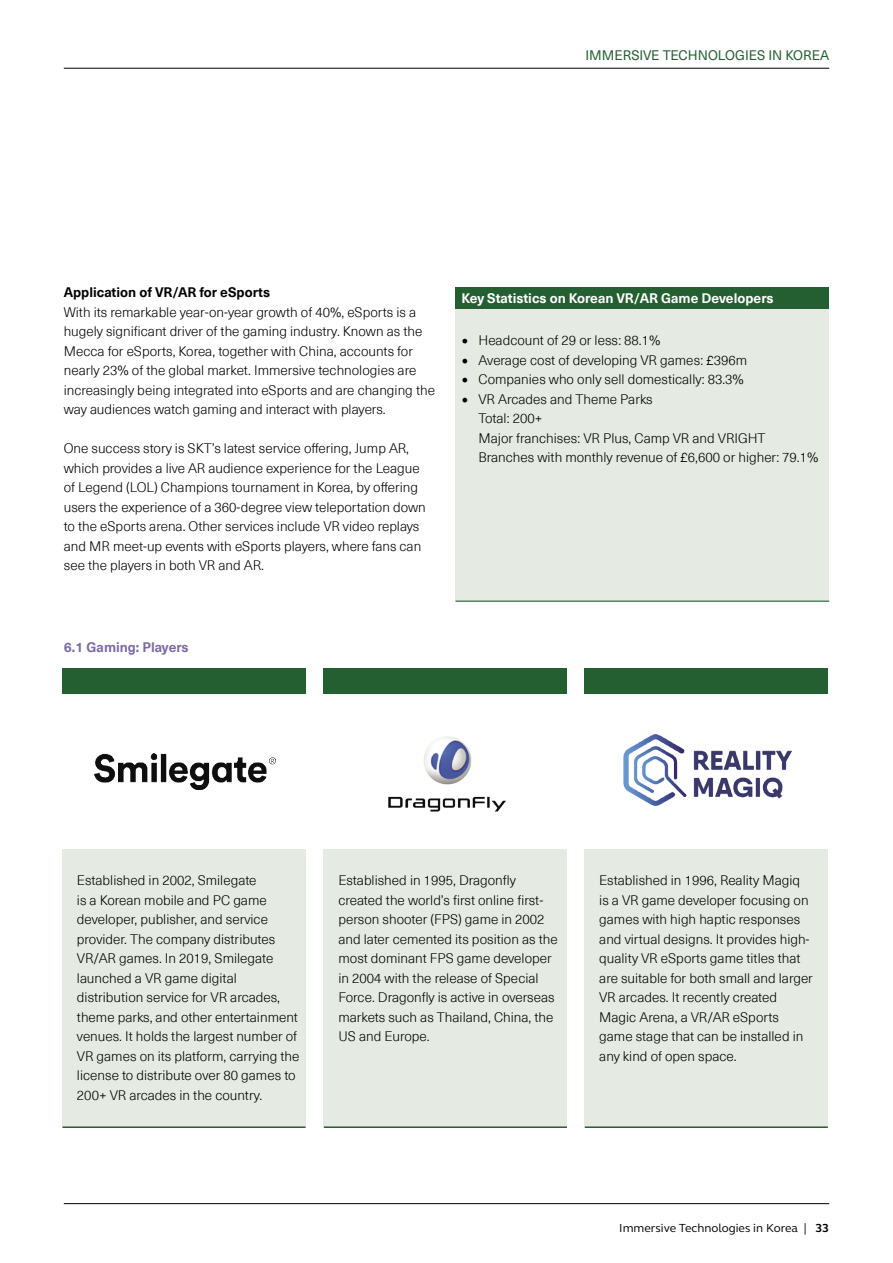
<style>
.page{position:relative;width:893px;height:1263px;background:#fff}
.page>*{position:absolute;margin:0;border:0;box-sizing:border-box;transform-origin:0 0}
.t1{font:300 13.5px/19.5px "Neue Haas Unica Pro";color:#000}
.t2{font:700 13.5px "Neue Haas Unica Pro";color:#fff}
.t3{font:13.5px "Neue Haas Unica Pro";color:#245f31}
.t4{font:700 13.5px "Neue Haas Unica Pro";color:#000}
.t5{font:700 13.5px "Neue Haas Unica Pro";color:#7b6aa6}
.t6{font:12px "FS Elliot";color:#000}
.s1{font-family:"Minion Pro";font-weight:400;font-size:18px}
.s2{font-weight:700}
</style>
<div class="page">
<hr style="left:64px;top:1203px;width:765px;height:1px;background:#000">
<hr style="left:64px;top:68px;width:765px;height:1px;background:#000">
<div style="left:62px;top:669px;width:244px;height:25px;background:#245f31"></div>
<div style="left:62px;top:849px;width:244px;height:278px;background:#e5ebe2"></div>
<hr style="left:62px;top:1126px;width:244px;height:2px;background:#245f31">
<div style="left:324px;top:669px;width:243px;height:25px;background:#245f31"></div>
<div style="left:324px;top:849px;width:243px;height:278px;background:#e5ebe2"></div>
<hr style="left:324px;top:1126px;width:243px;height:2px;background:#245f31">
<div style="left:585px;top:669px;width:243px;height:25px;background:#245f31"></div>
<div style="left:585px;top:849px;width:243px;height:278px;background:#e5ebe2"></div>
<hr style="left:585px;top:1126px;width:243px;height:2px;background:#245f31">
<div style="left:455px;top:287px;width:374px;height:22px;background:#245f31"></div>
<div style="left:455px;top:309px;width:374px;height:292px;background:#e5ebe2"></div>
<hr style="left:455px;top:601px;width:374px;height:1px;background:#245f31">
<img style="left:95px;top:753px;width:180px;height:36px">
<img style="left:388px;top:736px;width:118px;height:76px">
<img style="left:623px;top:734px;width:168px;height:71px">
<p class="t3" style="left:585px;top:47px;width:245px">IMMERSIVE TECHNOLOGIES IN KOREA</p>
<p class="t4" style="left:64px;top:284px;width:208px">Application of VR/AR for eSports</p>
<p class="t1" style="left:64px;top:302px;width:373px">With its remarkable year-on-year growth of 40%, eSports is a hugely significant driver of the gaming industry. Known as the Mecca for eSports, Korea, together with China, accounts for nearly 23% of the global market. Immersive technologies are increasingly being integrated into eSports and are changing the way audiences watch gaming and interact with players.</p>
<p class="t1" style="left:64px;top:439px;width:364px">One success story is SKT’s latest service offering, Jump AR, which provides a live AR audience experience for the League of Legend (LOL) Champions tournament in Korea, by offering users the experience of a 360-degree view teleportation down to the eSports arena. Other services include VR video replays and MR meet-up events with eSports players, where fans can see the players in both VR and AR.</p>
<p class="t5" style="left:64px;top:639px;width:126px">6.1 Gaming: Players</p>
<p class="t2" style="left:461px;top:290px;width:314px">Key Statistics on Korean VR/AR Game Developers</p>
<p class="t1" style="left:461px;top:331px;width:200px"><span class="s1">•</span> Headcount of 29 or less: 88.1%</p>
<p class="t1" style="left:461px;top:350px;width:287px"><span class="s1">•</span> Average cost of developing VR games: £396m</p>
<p class="t1" style="left:461px;top:370px;width:284px"><span class="s1">•</span> Companies who only sell domestically: 83.3%</p>
<p class="t1" style="left:478px;top:389px;width:341px;text-indent:-17px"><span class="s1">•</span> VR Arcades and Theme Parks<br>Total: 200+<br>Major franchises: VR Plus, Camp VR and VRIGHT Branches with monthly revenue of £6,600 or higher: 79.1%</p>
<p class="t1" style="left:77px;top:871px;width:224px">Established in 2002, Smilegate<br>is a Korean mobile and PC game developer, publisher, and service provider. The company distributes VR/AR games. In 2019, Smilegate launched a VR game digital distribution service for VR arcades, theme parks, and other entertainment venues. It holds the largest number of VR games on its platform, carrying the license to distribute over 80 games to 200+ VR arcades in the country.</p>
<p class="t1" style="left:338px;top:871px;width:221px">Established in 1995, Dragonfly created the world’s first online first&shy;person shooter (FPS) game in 2002 and later cemented its position as the most dominant FPS game developer in 2004 with the release of Special Force. Dragonfly is active in overseas markets such as Thailand, China, the US and Europe.</p>
<p class="t1" style="left:599px;top:871px;width:215px">Established in 1996, Reality Magiq is a VR game developer focusing on games with high haptic responses and virtual designs. It provides high&shy;quality VR eSports game titles that are suitable for both small and larger VR arcades. It recently created Magic Arena, a VR/AR eSports game stage that can be installed in any kind of open space.</p>
<p class="t6" style="left:619px;top:1219px;width:211px">Immersive Technologies in Korea | <span class="s2">33</span></p>
</div>
